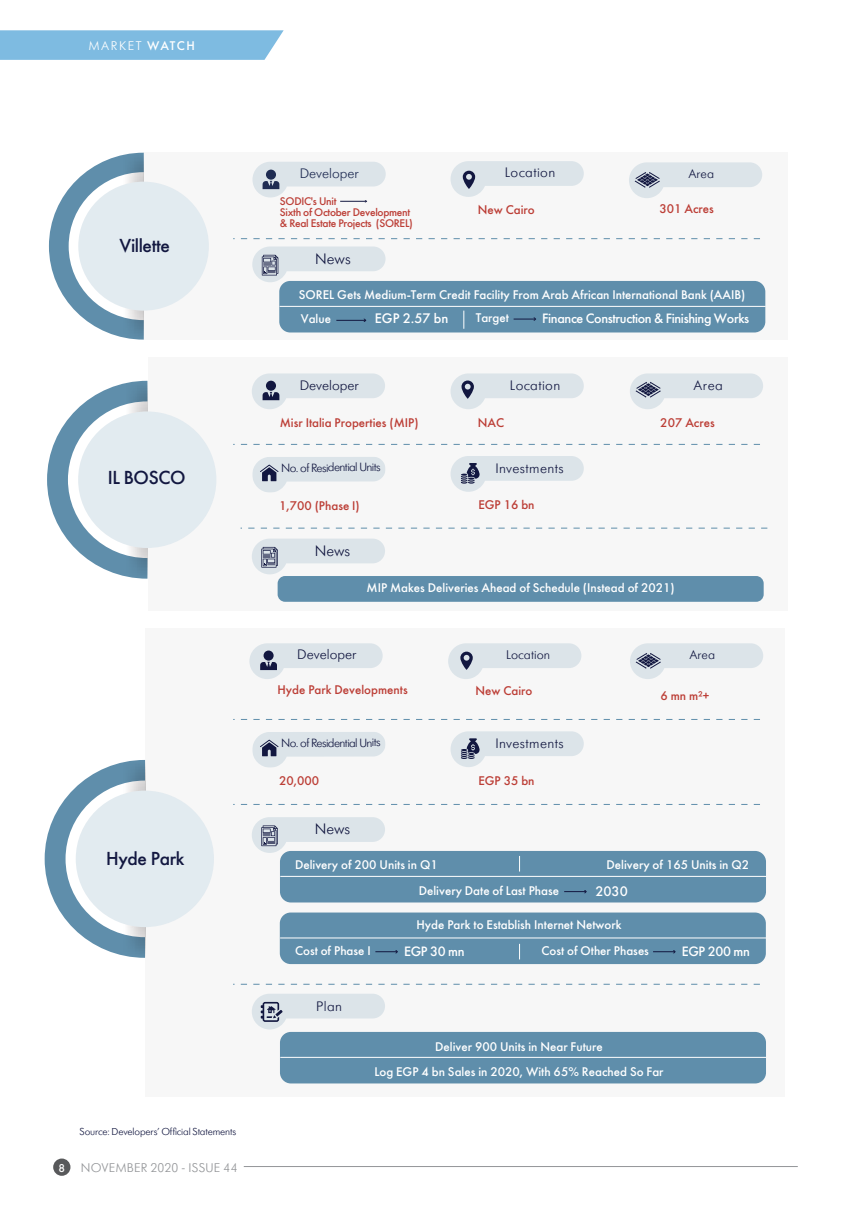
<style>
.page{position:relative;width:851px;height:1205px;background:#fff}
.page>*{position:absolute;margin:0;border:0;box-sizing:border-box;transform-origin:0 0}
.t1{font:500 18.75px "Futura Futuris";letter-spacing:-.02em;color:#121740}
.t2{font:300 15px "Futura Futuris";color:#121740}
.t3{font:500 13.75px "Futura Futuris";color:#fff}
.t4{font:300 13.62px "Futura Futuris";letter-spacing:.025em;color:#121740}
.t5{font:300 13.62px "Futura Futuris";color:#121740}
.t6{font:500 13.5px "Futura Futuris";letter-spacing:-.025em;color:#fff}
.t7{font:500 12.5px/24.5px "Futura Futuris";color:#fff}
.t8{font:500 12.5px "Futura Futuris";color:#bc3e36}
.t9{font:300 12.5px "Futura Futuris";letter-spacing:.02em;color:#939598}
.t10{font:300 12.5px "Futura Futuris";color:#121740}
.t11{font:300 12.5px "Futura Futuris";letter-spacing:.13em;color:#fff}
.t12{font:300 11.88px "Futura Futuris";letter-spacing:-.05em;color:#121740}
.t13{font:500 11px/11.2px "Futura Futuris";letter-spacing:-.025em;color:#bc3e36}
.t14{font:300 10px "Futura Futuris";letter-spacing:-.015em;color:#121740}
.s1{font-weight:500}
.s2{font-weight:500;font-size:11.25px;color:#fff}
</style>
<div class="page">
<div style="left:145px;top:628px;width:640px;height:469px;background:#f7f7f7"></div>
<div style="left:143px;top:152px;width:644px;height:188px;background:#f7f7f7"></div>
<svg style="left:49px;top:154px;width:75px;height:184px"></svg>
<svg style="left:124px;top:153px;width:20px;height:187px"></svg>
<div style="left:78px;top:182px;width:131px;height:129px;background:#e2ebf0;border-radius:50%"></div>
<svg style="left:450px;top:161px;width:133px;height:36px"></svg>
<svg style="left:233px;top:238px;width:526px;height:1px"></svg>
<svg style="left:252px;top:246px;width:133px;height:36px"></svg>
<svg style="left:629px;top:162px;width:133px;height:36px"></svg>
<div style="left:279px;top:281px;width:486px;height:51px;background:#5f8eab;border-radius:11px"></div>
<hr style="left:279px;top:306px;width:486px;height:1px;background:#fff">
<svg style="left:463px;top:311px;width:1px;height:18px"></svg>
<svg style="left:336px;top:319px;width:30px;height:3px"></svg>
<svg style="left:513px;top:317px;width:23px;height:4px"></svg>
<div style="left:148px;top:357px;width:639px;height:253px;background:#f7f7f7"></div>
<svg style="left:47px;top:383px;width:79px;height:194px"></svg>
<svg style="left:126px;top:381px;width:21px;height:198px"></svg>
<div style="left:78px;top:411px;width:138px;height:137px;background:#e2ebf0;border-radius:50%"></div>
<svg style="left:450px;top:373px;width:133px;height:36px"></svg>
<svg style="left:630px;top:373px;width:133px;height:36px"></svg>
<svg style="left:233px;top:444px;width:526px;height:1px"></svg>
<svg style="left:240px;top:528px;width:527px;height:1px"></svg>
<svg style="left:252px;top:373px;width:133px;height:36px"></svg>
<svg style="left:252px;top:457px;width:133px;height:36px"></svg>
<svg style="left:233px;top:719px;width:526px;height:1px"></svg>
<svg style="left:233px;top:804px;width:526px;height:1px"></svg>
<svg style="left:233px;top:984px;width:526px;height:1px"></svg>
<svg style="left:252px;top:732px;width:133px;height:36px"></svg>
<svg style="left:450px;top:456px;width:133px;height:36px"></svg>
<svg style="left:450px;top:731px;width:133px;height:36px"></svg>
<svg style="left:252px;top:538px;width:133px;height:36px"></svg>
<div style="left:277px;top:576px;width:486px;height:26px;background:#5f8eab;border-radius:7px"></div>
<svg style="left:45px;top:762px;width:79px;height:194px"></svg>
<svg style="left:124px;top:760px;width:21px;height:198px"></svg>
<div style="left:76px;top:790px;width:138px;height:137px;background:#e2ebf0;border-radius:50%"></div>
<svg style="left:448px;top:643px;width:133px;height:36px"></svg>
<svg style="left:630px;top:643px;width:133px;height:36px"></svg>
<svg style="left:249px;top:643px;width:133px;height:36px"></svg>
<svg style="left:252px;top:817px;width:133px;height:36px"></svg>
<svg style="left:252px;top:994px;width:133px;height:35px"></svg>
<div style="left:280px;top:851px;width:485px;height:51px;background:#5f8eab;border-radius:11px"></div>
<hr style="left:280px;top:876px;width:486px;height:1px;background:#fff">
<div style="left:280px;top:1032px;width:485px;height:51px;background:#5f8eab;border-radius:11px"></div>
<hr style="left:280px;top:1057px;width:486px;height:1px;background:#fff">
<div style="left:280px;top:912px;width:485px;height:52px;background:#5f8eab;border-radius:11px"></div>
<hr style="left:280px;top:937px;width:486px;height:1px;background:#fff">
<svg style="left:519px;top:856px;width:1px;height:15px"></svg>
<svg style="left:519px;top:944px;width:1px;height:15px"></svg>
<svg style="left:564px;top:890px;width:22px;height:3px"></svg>
<svg style="left:375px;top:950px;width:23px;height:3px"></svg>
<svg style="left:653px;top:950px;width:22px;height:3px"></svg>
<svg style="left:252px;top:162px;width:133px;height:40px"></svg>
<div style="left:53px;top:1158px;width:17px;height:18px;background:#58595b;border-radius:50%"></div>
<hr style="left:244px;top:1166px;width:553px;height:1px;background:#939598">
<svg style="left:0;top:30px;width:283px;height:30px;background:#83bee2"></svg>
<p class="t11" style="left:89px;top:39px;width:108px">MARKET <span class="s1">WATCH</span></p>
<h1 class="t1" style="left:119px;top:234px;width:52px">Villette</h1>
<h1 class="t1" style="left:108px;top:465px;width:79px">IL BOSCO</h1>
<h1 class="t1" style="left:106px;top:846px;width:80px">Hyde Park</h1>
<p class="t14" style="left:80px;top:1125px;width:158px">Source: Developers’ Official Statements</p>
<p class="t9" style="left:58px;top:1160px;width:59px"><span class="s2">8</span> November</p>
<p class="t9" style="left:150px;top:1160px;width:89px">2020 - ISSUE 44</p>
<p class="t5" style="left:299px;top:166px;width:61px">Developer</p>
<p class="t13" style="left:280px;top:195px;width:58px">SODIC's Unit</p>
<p class="t13" style="left:280px;top:207px;width:134px">Sixth of October Development &amp; Real Estate Projects (SOREL)</p>
<p class="t2" style="left:315px;top:250px;width:37px">News</p>
<p class="t4" style="left:505px;top:165px;width:52px">Location</p>
<p class="t8" style="left:478px;top:202px;width:58px">New Cairo</p>
<p class="t10" style="left:688px;top:167px;width:27px">Area</p>
<p class="t8" style="left:659px;top:201px;width:56px">301 Acres</p>
<p class="t7" style="left:299px;top:282px;width:448px">SOREL Gets Medium-Term Credit Facility From Arab African International Bank (AAIB)<br>Value</p>
<p class="t3" style="left:375px;top:310px;width:75px">EGP 2.57 bn</p>
<p class="t7" style="left:475px;top:306px;width:35px">Target</p>
<p class="t6" style="left:542px;top:310px;width:208px">Finance Construction &amp; Finishing Works</p>
<p class="t5" style="left:299px;top:377px;width:61px">Developer</p>
<p class="t4" style="left:510px;top:377px;width:52px">Location</p>
<p class="t4" style="left:693px;top:377px;width:31px">Area</p>
<p class="t8" style="left:280px;top:415px;width:140px">Misr Italia Properties (MIP)</p>
<p class="t8" style="left:478px;top:415px;width:28px">NAC</p>
<p class="t8" style="left:660px;top:415px;width:56px">207 Acres</p>
<p class="t12" style="left:281px;top:461px;width:101px">No. of Residential Units</p>
<p class="t4" style="left:495px;top:461px;width:70px">Investments</p>
<p class="t8" style="left:279px;top:498px;width:82px">1,700 (Phase I)</p>
<p class="t8" style="left:478px;top:497px;width:58px">EGP 16 bn</p>
<p class="t2" style="left:314px;top:542px;width:37px">News</p>
<p class="t7" style="left:366px;top:576px;width:309px">MIP Makes Deliveries Ahead of Schedule (Instead of 2021)</p>
<p class="t5" style="left:297px;top:647px;width:61px">Developer</p>
<p class="t10" style="left:506px;top:648px;width:45px">Location</p>
<p class="t10" style="left:689px;top:648px;width:27px">Area</p>
<p class="t8" style="left:277px;top:682px;width:132px">Hyde Park Developments</p>
<p class="t8" style="left:475px;top:682px;width:58px">New Cairo</p>
<p class="t8" style="left:660px;top:687px;width:51px">6 mn m²+</p>
<p class="t12" style="left:281px;top:736px;width:101px">No. of Residential Units</p>
<p class="t4" style="left:495px;top:736px;width:70px">Investments</p>
<p class="t8" style="left:279px;top:773px;width:42px">20,000</p>
<p class="t8" style="left:478px;top:772px;width:58px">EGP 35 bn</p>
<p class="t2" style="left:314px;top:820px;width:37px">News</p>
<p class="t7" style="left:295px;top:852px;width:144px">Delivery of 200 Units in Q1</p>
<p class="t7" style="left:606px;top:852px;width:144px">Delivery of 165 Units in Q2</p>
<p class="t7" style="left:418px;top:878px;width:142px">Delivery Date of Last Phase</p>
<p class="t3" style="left:595px;top:882px;width:34px">2030</p>
<p class="t7" style="left:416px;top:912px;width:206px">Hyde Park to Establish Internet Network</p>
<p class="t7" style="left:295px;top:938px;width:77px">Cost of Phase I</p>
<p class="t6" style="left:404px;top:943px;width:62px">EGP 30 mn</p>
<p class="t7" style="left:541px;top:938px;width:109px">Cost of Other Phases</p>
<p class="t6" style="left:681px;top:943px;width:70px">EGP 200 mn</p>
<p class="t4" style="left:316px;top:998px;width:27px">Plan</p>
<p class="t7" style="left:374px;top:1035px;width:291px;line-height:24.1px;text-align:center">Deliver 900 Units in Near Future<br>Log EGP 4 bn Sales in 2020, With 65% Reached So Far</p>
</div>
